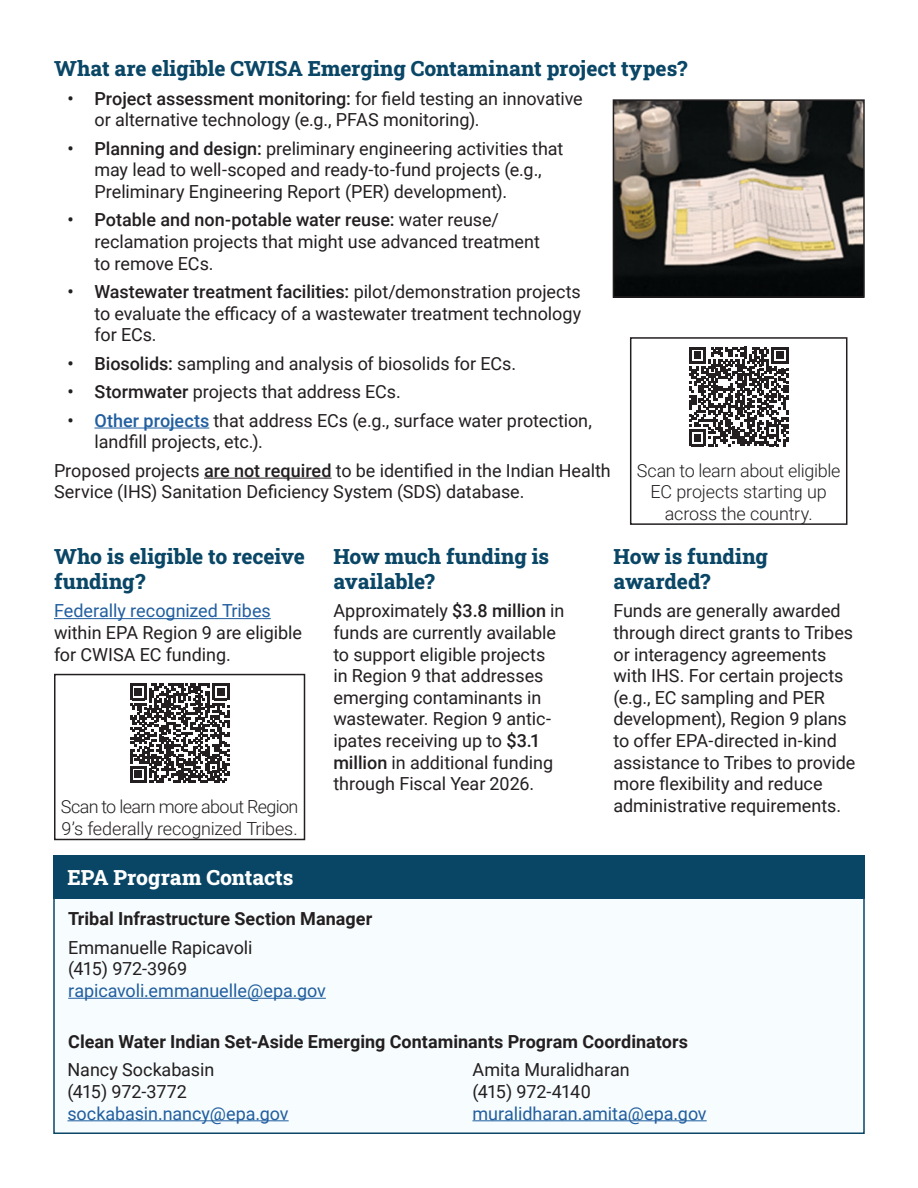
<style>
.page{position:relative;width:918px;height:1188px;background:#fff}
.page>*{position:absolute;margin:0;border:0;box-sizing:border-box;transform-origin:0 0}
.t1{font:21px/25.2px "Roboto Slab";color:#0a4666}
.t2{font:21px "Roboto Slab";letter-spacing:-.005em;color:#fff}
.P1{font:18px/21.6px "Roboto";letter-spacing:-.005em;color:#231f20}
.t3{font:300 18px/21.6px "Roboto";letter-spacing:-.015em;color:#231f20;text-align:center}
.t4{font:700 18px "Roboto";color:#231f20}
.s1{font-weight:500}
.s2{font-weight:500;color:#215e9f}
.s3{color:#215e9f}
</style>
<div class="page">
<div style="left:53px;top:897px;width:812px;height:237px;background:#f7fcfe;border:2px solid #0a4666"></div>
<div style="left:53px;top:855px;width:812px;height:43px;background:#094665"></div>
<hr style="left:94px;top:428px;width:115px;height:1px;background:#215e9f">
<hr style="left:204px;top:478px;width:128px;height:1px;background:#231f20">
<img style="left:616px;top:102px;width:246px;height:193px">
<div style="left:613px;top:99px;width:252px;height:199px;border:2px solid #231f20"></div>
<svg style="left:689px;top:347px;width:99px;height:99px"></svg>
<div style="left:630px;top:337px;width:217px;height:188px;border:2px solid #231f20"></div>
<hr style="left:54px;top:618px;width:217px;height:1px;background:#215e9f">
<svg style="left:130px;top:683px;width:99px;height:100px"></svg>
<div style="left:54px;top:674px;width:251px;height:166px;border:2px solid #231f20"></div>
<hr style="left:68px;top:998px;width:258px;height:1px;background:#215e9f">
<hr style="left:68px;top:1120px;width:221px;height:1px;background:#215e9f">
<hr style="left:472px;top:1120px;width:235px;height:1px;background:#215e9f">
<h2 class="t1" style="left:54px;top:55px;width:635px">What are eligible CWISA Emerging Contaminant project types?</h2>
<p class="P1" style="left:94px;top:87px;width:490px;text-indent:-27px"><span class="s1">• Project assessment monitoring:</span> for field testing an innovative or alternative technology (e.g., PFAS monitoring).</p>
<p class="P1" style="left:94px;top:137px;width:471px;text-indent:-27px"><span class="s1">• Planning and design:</span> preliminary engineering activities that may lead to well-scoped and ready-to-fund projects (e.g.,<br>Preliminary Engineering Report (PER) development).</p>
<p class="P1" style="left:95px;top:208px;width:447px;text-indent:-27px"><span class="s1">• Potable and non-potable water reuse:</span> water reuse/ reclamation projects that might use advanced treatment to remove ECs.</p>
<p class="P1" style="left:94px;top:280px;width:488px;text-align:justify;text-indent:-27px"><span class="s1">• Wastewater treatment facilities:</span> pilot/demonstration projects to evaluate the efficacy of a wastewater treatment technology for ECs.</p>
<p class="P1" style="left:68px;top:352px;width:450px"><span class="s1">• Biosolids:</span> sampling and analysis of biosolids for ECs.</p>
<p class="P1" style="left:68px;top:380px;width:335px"><span class="s1">• Stormwater</span> projects that address ECs.</p>
<p class="P1" style="left:94px;top:409px;width:499px;text-indent:-27px"><span class="s1">•</span> <span class="s2">Other projects</span> that address ECs (e.g., surface water protection, landfill projects, etc.).</p>
<p class="P1" style="left:54px;top:459px;width:558px">Proposed projects <span class="s1">are not required</span> to be identified in the Indian Health<br>Service (IHS) Sanitation Deficiency System (SDS) database.</p>
<p class="t3" style="left:637px;top:459px;width:205px">Scan to learn about eligible<br>EC projects starting up across the country.</p>
<h2 class="t1" style="left:54px;top:543px;width:253px">Who is eligible to receive funding?</h2>
<p class="P1" style="left:54px;top:599px;width:250px"><span class="s3">Federally recognized Tribes </span>within EPA Region 9 are eligible for CWISA EC funding.</p>
<h2 class="t1" style="left:333px;top:543px;width:217px">How much funding is available?</h2>
<p class="P1" style="left:333px;top:599px;width:233px">Approximately <span class="s1">$3.8 million</span> in funds are currently available to support eligible projects<br>in Region 9 that addresses emerging contaminants in wastewater. Region 9 antic&shy;ipates receiving up to <span class="s1">$3.1 million</span> in additional funding through Fiscal Year 2026.</p>
<h2 class="t1" style="left:614px;top:543px;width:156px">How is funding awarded?</h2>
<p class="P1" style="left:614px;top:599px;width:243px">Funds are generally awarded through direct grants to Tribes or interagency agreements with IHS. For certain projects (e.g., EC sampling and PER development), Region 9 plans to offer EPA-directed in-kind assistance to Tribes to provide more flexibility and reduce administrative requirements.</p>
<p class="t3" style="left:61px;top:795px;width:239px;text-align:left">Scan to learn more about Region<br>9’s federally recognized Tribes.</p>
<h2 class="t2" style="left:68px;top:863px;width:227px">EPA Program Contacts</h2>
<h3 class="t4" style="left:68px;top:906px;width:306px">Tribal Infrastructure Section Manager</h3>
<p class="P1" style="left:68px;top:936px;width:259px">Emmanuelle Rapicavoli<br>(415) 972-3969 <span class="s3">rapicavoli.emmanuelle@epa.gov</span></p>
<h3 class="t4" style="left:68px;top:1029px;width:621px">Clean Water Indian Set-Aside Emerging Contaminants Program Coordinators</h3>
<p class="P1" style="left:68px;top:1058px;width:223px">Nancy Sockabasin<br>(415) 972-3772 <span class="s3">sockabasin.nancy@epa.gov</span></p>
<p class="P1" style="left:472px;top:1058px;width:236px">Amita Muralidharan<br>(415) 972-4140 <span class="s3">muralidharan.amita@epa.gov</span></p>
</div>
